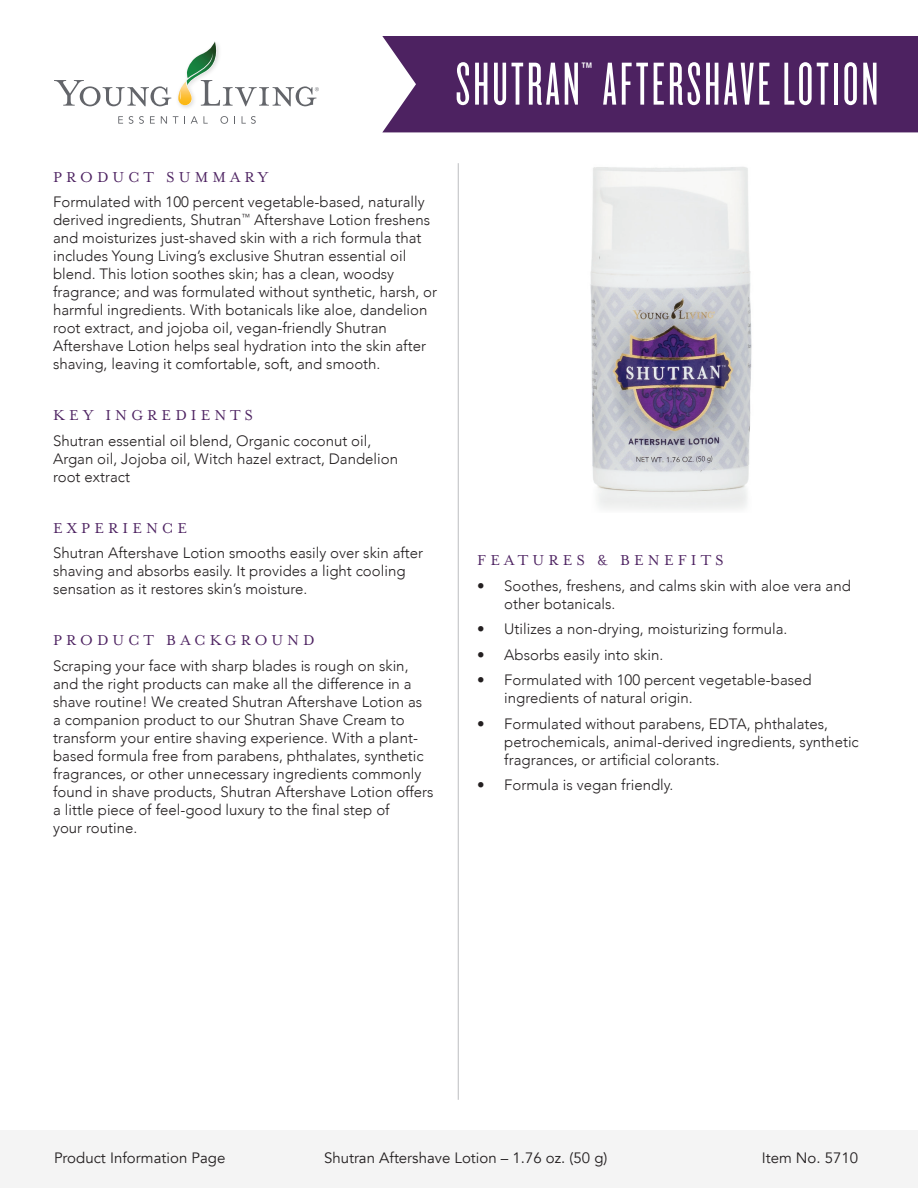
<style>
.page{position:relative;width:918px;height:1188px;background:#fff}
.page>*{position:absolute;margin:0;border:0;box-sizing:border-box;transform-origin:0 0}
.t1{font:63px "Knockout 26 Junior Flywght";letter-spacing:.05em;color:#fff}
.t2{font:16.5px "Mrs Eaves OT";letter-spacing:.25em;color:#4d2261}
.t3{font:300 15px/18px "Avenir";color:#231f20}
.t4{font:15px "Avenir";color:#231f20}
</style>
<div class="page">
<div style="left:0;top:1130px;width:918px;height:58px;background:#f4f4f4"></div>
<img style="left:181px;top:106px;width:10px;height:2px">
<svg style="left:118px;top:116px;width:5px;height:8px"></svg>
<svg style="left:129px;top:116px;width:4px;height:8px"></svg>
<svg style="left:139px;top:116px;width:5px;height:8px"></svg>
<svg style="left:150px;top:116px;width:5px;height:8px"></svg>
<svg style="left:161px;top:116px;width:6px;height:8px"></svg>
<svg style="left:173px;top:116px;width:5px;height:8px"></svg>
<svg style="left:191px;top:116px;width:17px;height:8px"></svg>
<svg style="left:220px;top:116px;width:8px;height:8px"></svg>
<svg style="left:242px;top:116px;width:14px;height:8px"></svg>
<svg style="left:54px;top:41px;width:265px;height:65px"></svg>
<div style="left:382px;top:36px;width:536px;height:96px;background:#4d2261"></div>
<hr style="left:458px;top:163px;width:1px;height:937px;background:#bcbdc0">
<img style="left:590px;top:167px;width:162px;height:343px">
<p class="t1" style="left:456px;top:49px;width:424px">SHUTRAN<sup>™</sup> AFTERSHAVE LOTION</p>
<p class="t2" style="left:53px;top:168px;width:217px">PRODUCT SUMMARY</p>
<p class="t3" style="left:53px;top:193px;width:386px">Formulated with 100 percent vegetable-based, naturally derived ingredients, Shutran<sup>™</sup> Aftershave Lotion freshens and moisturizes just-shaved skin with a rich formula that includes Young Living’s exclusive Shutran essential oil blend. This lotion soothes skin; has a clean, woodsy fragrance; and was formulated without synthetic, harsh, or harmful ingredients. With botanicals like aloe, dandelion root extract, and jojoba oil, vegan-friendly Shutran Aftershave Lotion helps seal hydration into the skin after shaving, leaving it comfortable, soft, and smooth.</p>
<p class="t2" style="left:53px;top:406px;width:202px">KEY INGREDIENTS</p>
<p class="t3" style="left:53px;top:432px;width:346px">Shutran essential oil blend, Organic coconut oil,<br>Argan oil, Jojoba oil, Witch hazel extract, Dandelion root extract</p>
<p class="t2" style="left:53px;top:519px;width:136px">EXPERIENCE</p>
<p class="t3" style="left:53px;top:544px;width:372px">Shutran Aftershave Lotion smooths easily over skin after shaving and absorbs easily. It provides a light cooling sensation as it restores skin’s moisture.</p>
<p class="t2" style="left:53px;top:631px;width:263px">PRODUCT BACKGROUND</p>
<p class="t3" style="left:53px;top:657px;width:382px">Scraping your face with sharp blades is rough on skin, and the right products can make all the difference in a shave routine! We created Shutran Aftershave Lotion as a companion product to our Shutran Shave Cream to transform your entire shaving experience. With a plant&shy;based formula free from parabens, phthalates, synthetic fragrances, or other unnecessary ingredients commonly found in shave products, Shutran Aftershave Lotion offers a little piece of feel-good luxury to the final step of<br>your routine.</p>
<p class="t2" style="left:477px;top:551px;width:248px">FEATURES &amp; BENEFITS</p>
<p class="t3" style="left:504px;top:577px;width:348px;text-indent:-27px">• Soothes, freshens, and calms skin with aloe vera and other botanicals.</p>
<p class="t3" style="left:477px;top:620px;width:312px">• Utilizes a non-drying, moisturizing formula.</p>
<p class="t3" style="left:477px;top:646px;width:187px">• Absorbs easily into skin.</p>
<p class="t3" style="left:504px;top:671px;width:309px;text-indent:-27px">• Formulated with 100 percent vegetable-based ingredients of natural origin.</p>
<p class="t3" style="left:504px;top:715px;width:356px;text-indent:-27px">• Formulated without parabens, EDTA, phthalates, petrochemicals, animal-derived ingredients, synthetic fragrances, or artificial colorants.</p>
<p class="t3" style="left:477px;top:776px;width:197px">• Formula is vegan friendly.</p>
<p class="t4" style="left:54px;top:1148px;width:173px">Product Information Page</p>
<p class="t4" style="left:324px;top:1148px;width:285px">Shutran Aftershave Lotion – 1.76 oz. (50 g)</p>
<p class="t4" style="left:762px;top:1148px;width:98px">Item No. 5710</p>
</div>
